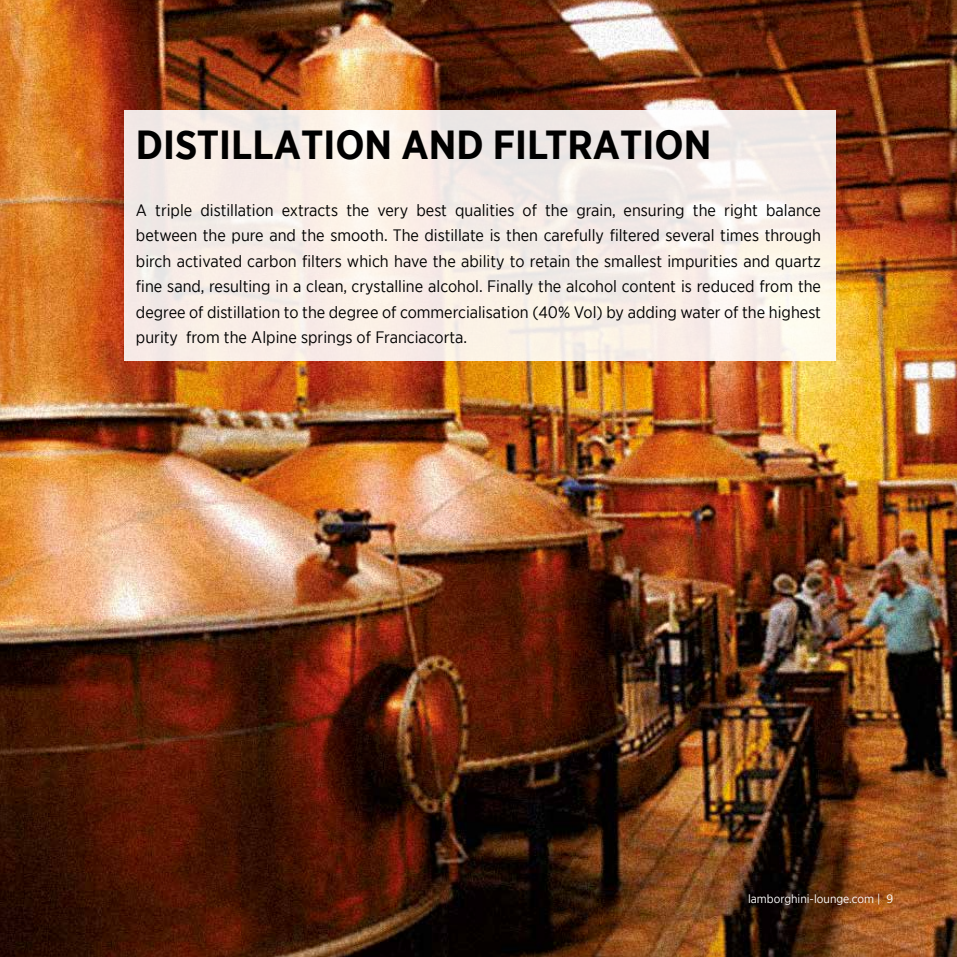
<style>
.page{position:relative;width:957px;height:957px;background:#fff}
.page>*{position:absolute;margin:0;border:0;box-sizing:border-box;transform-origin:0 0}
.t1{font:700 40.5px "Gotham Narrow";color:#000}
.t2{font:16.5px/25.5px "Gotham Narrow";color:#000;text-align:justify}
.t3{font:12px "Gotham Narrow";color:#fff}
</style>
<div class="page">
<img style="left:0;top:0;width:957px;height:957px">
<svg style="left:124px;top:111px;width:712px;height:250px;fill:#f8ede7"></svg>
<h1 class="t1" style="left:136px;top:119px;width:577px">DISTILLATION AND FILTRATION</h1>
<p class="t2" style="left:136px;top:197px;width:686px">A triple distillation extracts the very best qualities of the grain, ensuring the right balance between the pure and the smooth. The distillate is then carefully filtered several times through birch activated carbon filters which have the ability to retain the smallest impurities and quartz fine sand, resulting in a clean, crystalline alcohol. Finally the alcohol content is reduced from the degree of distillation to the degree of commercialisation (40% Vol) by adding water of the highest purity from the Alpine springs of Franciacorta.</p>
<p class="t3" style="left:748px;top:891px;width:147px">lamborghini-lounge.com | 9</p>
</div>
